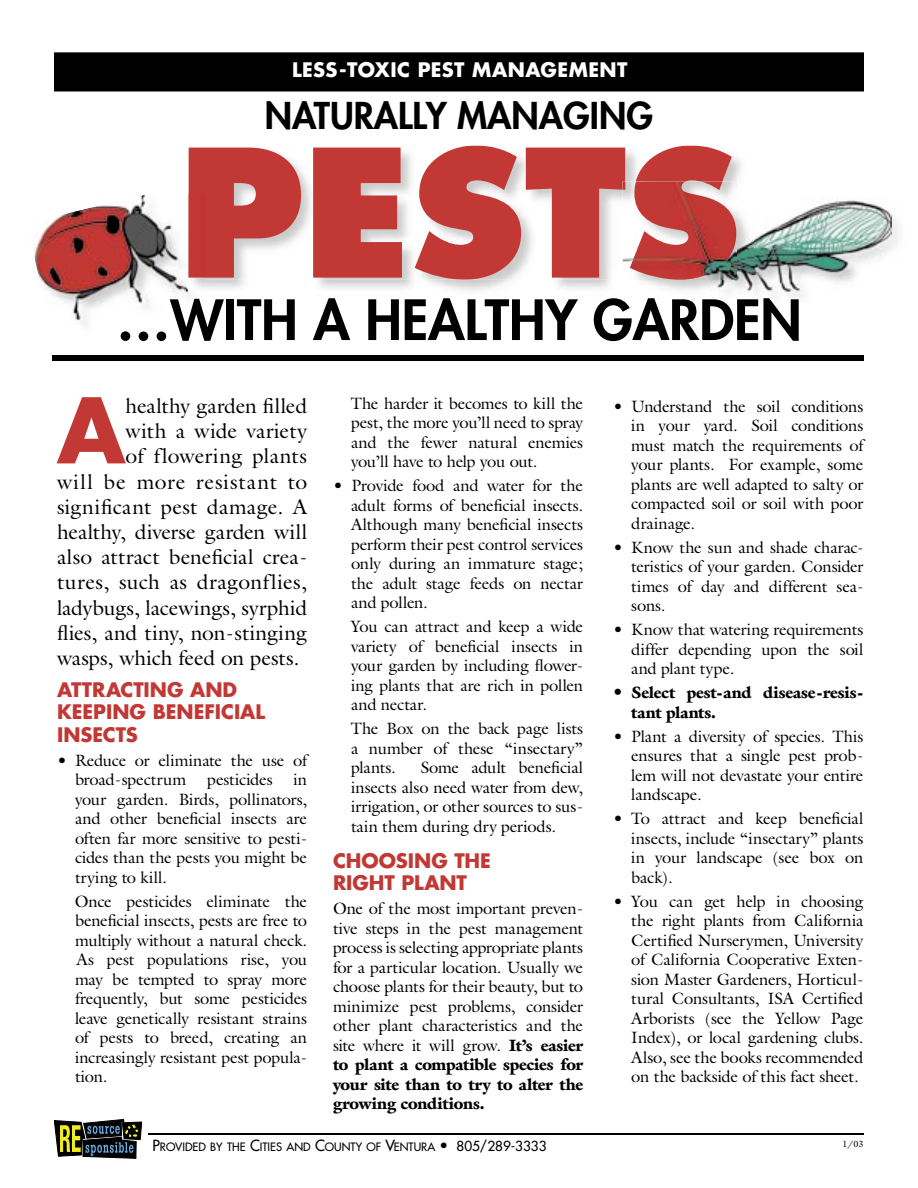
<style>
.page{position:relative;width:918px;height:1188px;background:#fff}
.page>*{position:absolute;margin:0;border:0;box-sizing:border-box;transform-origin:0 0}
.t1{font:800 172.5px "Futura";letter-spacing:-.005em;color:#c23834}
.t2{font:700 87.9px "Futura";color:#c23834}
.t3{font:800 54px "Futura";color:#000}
.t4{font:800 36px "Futura";color:#000}
.t5{font:21px "Galliard";letter-spacing:.01em;color:#000}
.t6{font:21px "Galliard";letter-spacing:.045em;color:#000}
.t7{font:21px "Galliard";letter-spacing:-.01em;color:#000}
.t8{font:700 19.5px/22.5px "Futura";color:#c23834}
.t9{font:700 19.5px "Futura";letter-spacing:.02em;color:#fff}
.t10{font:16.5px/19.5px "Galliard";letter-spacing:-.01em;color:#000;text-align:justify}
.t11{font:900 16.5px/19.5px "Galliard";letter-spacing:-.01em;color:#000}
.t12{font:11.25px "Futura";color:#000}
.t13{font:9px "Galliard";color:#000}
.s1{font-weight:900}
.s2{font-family:"Futura";font-weight:400}
.s3{font-size:15px}
.s4{font-size:13.5px}
</style>
<div class="page">
<svg style="left:54px;top:1119px;width:88px;height:40px;background:#4e5442"></svg>
<div style="left:55px;top:53px;width:808px;height:38px;background:#000"></div>
<hr style="left:54px;top:53px;width:2px;height:38px;background:#000">
<hr style="left:55px;top:90px;width:808px;height:2px;background:#000">
<hr style="left:862px;top:53px;width:2px;height:38px;background:#000">
<hr style="left:55px;top:52px;width:808px;height:2px;background:#000">
<hr style="left:148px;top:1133px;width:716px;height:2px;background:#000">
<img style="left:190px;top:146px;width:546px;height:134px">
<div style="left:52px;top:356px;width:812px;height:6px;background:#000"></div>
<img style="left:637px;top:181px;width:255px;height:111px">
<img style="left:622px;top:181px;width:114px;height:99px">
<img style="left:624px;top:183px;width:112px;height:97px">
<img style="left:188px;top:194px;width:16px;height:86px">
<img style="left:34px;top:195px;width:152px;height:130px">
<img style="left:186px;top:281px;width:3px;height:14px">
<p class="t9" style="left:292px;top:56px;width:337px">LESS-TOXIC PEST MANAGEMENT</p>
<h3 class="t4" style="left:265px;top:92px;width:390px">NATURALLY MANAGING</h3>
<h1 class="t1" style="left:178px;top:107px;width:564px">PESTS</h1>
<h3 class="t3" style="left:116px;top:284px;width:687px">…WITH A HEALTHY GARDEN</h3>
<h2 class="t2" style="left:57px;top:369px;width:70px">A</h2>
<p class="t7" style="left:126px;top:393px;width:183px">healthy garden filled</p>
<p class="t5" style="left:126px;top:418px;width:183px">with a wide variety</p>
<p class="t5" style="left:126px;top:443px;width:183px">of flowering plants</p>
<p class="t6" style="left:57px;top:468px;width:252px">will be more resistant to</p>
<p class="t5" style="left:57px;top:494px;width:252px">significant pest damage. A</p>
<p class="t5" style="left:57px;top:519px;width:252px">healthy, diverse garden will</p>
<p class="t5" style="left:57px;top:544px;width:252px">also attract beneficial crea-</p>
<p class="t5" style="left:57px;top:569px;width:252px">tures, such as dragonflies,</p>
<p class="t5" style="left:57px;top:594px;width:252px">ladybugs, lacewings, syrphid</p>
<p class="t5" style="left:57px;top:620px;width:252px">flies, and tiny, non-stinging</p>
<p class="t5" style="left:57px;top:645px;width:244px">wasps, which feed on pests.</p>
<p class="t8" style="left:57px;top:677px;width:210px">ATTRACTING AND<br>KEEPING BENEFICIAL<br>INSECTS</p>
<p class="t10" style="left:75px;top:750px;width:234px;text-indent:-18px">• Reduce or eliminate the use of broad-spectrum</p>
<p class="t10" style="left:207px;top:769px;width:67px">pesticides</p>
<p class="t10" style="left:75px;top:769px;width:234px;text-indent:218px">in your garden. Birds, pollinators, and other beneficial insects are often far more sensitive to pesti&shy;cides than the pests you might be trying to kill.</p>
<p class="t10" style="left:75px;top:891px;width:234px">Once pesticides eliminate the beneficial insects, pests are free to multiply without a natural check.<br>As pest populations rise, you may be tempted to spray more frequently, but some pesticides leave genetically resistant strains of pests to breed, creating an increasingly resistant pest popula&shy;tion.</p>
<p class="t10" style="left:351px;top:393px;width:234px">The harder it becomes to kill the pest, the more you’ll need to spray and the fewer natural enemies you’ll have to help you out.</p>
<p class="t10" style="left:351px;top:476px;width:234px;text-indent:-18px">• Provide food and water for the adult forms of beneficial insects.<br>Although many beneficial insects perform their pest control services only during an immature stage; the adult stage feeds on nectar and pollen.</p>
<p class="t10" style="left:351px;top:617px;width:234px">You can attract and keep a wide variety of beneficial insects in your garden by including flower&shy;ing plants that are rich in pollen and nectar.</p>
<p class="t10" style="left:351px;top:719px;width:234px">The Box on the back page lists a number of these “insectary” plants.</p>
<p class="t10" style="left:351px;top:758px;width:234px;text-indent:70px">Some adult beneficial insects also need water from dew, irrigation, or other sources to sus&shy;tain them during dry periods.</p>
<p class="t8" style="left:333px;top:849px;width:160px">CHOOSING THE<br>RIGHT PLANT</p>
<p class="t10" style="left:333px;top:899px;width:252px">One of the most important preven&shy;tive steps in the pest management process is selecting appropriate plants for a particular location. Usually we choose plants for their beauty, but to minimize pest problems, consider other plant characteristics and the site where it will grow. <span class="s1">It’s easier to plant a compatible species for your site than to try to alter the growing conditions.</span></p>
<p class="t10" style="left:631px;top:396px;width:234px;text-indent:-18px">• Understand the soil conditions in your yard. Soil conditions must match the requirements of your plants. For example, some plants are well adapted to salty or compacted soil or soil with poor drainage.</p>
<p class="t10" style="left:631px;top:537px;width:234px;text-indent:-18px">• Know the sun and shade charac&shy;teristics of your garden. Consider times of day and different sea&shy;sons.</p>
<p class="t10" style="left:631px;top:620px;width:234px;text-indent:-18px">• Know that watering requirements differ depending upon the soil and plant type.</p>
<p class="t11" style="left:631px;top:683px;width:234px;text-indent:-18px"><span class="s2">•</span> Select pest-and disease-resis&shy;tant plants.</p>
<p class="t10" style="left:631px;top:726px;width:234px;text-indent:-18px">• Plant a diversity of species. This ensures that a single pest prob&shy;lem will not devastate your entire landscape.</p>
<p class="t10" style="left:631px;top:809px;width:234px;text-indent:-18px">• To attract and keep beneficial insects, include “insectary” plants in your landscape (see box on back).</p>
<p class="t10" style="left:631px;top:891px;width:234px;text-indent:-18px">• You can get help in choosing the right plants from California Certified Nurserymen, University of California Cooperative Exten&shy;sion Master Gardeners, Horticul&shy;tural Consultants, ISA Certified Arborists (see the Yellow Page Index), or local gardening clubs.<br>Also, see the books recommended on the backside of this fact sheet.</p>
<p class="t12" style="left:152px;top:1140px;width:396px"><span class="s3">P</span>ROVIDED BY THE <span class="s3">C</span>ITIES AND <span class="s3">C</span>OUNTY OF <span class="s3">V</span>ENTURA <span class="s3">•</span> <span class="s4">805/289-3333</span></p>
<p class="t13" style="left:843px;top:1138px;width:22px">1/03</p>
</div>
